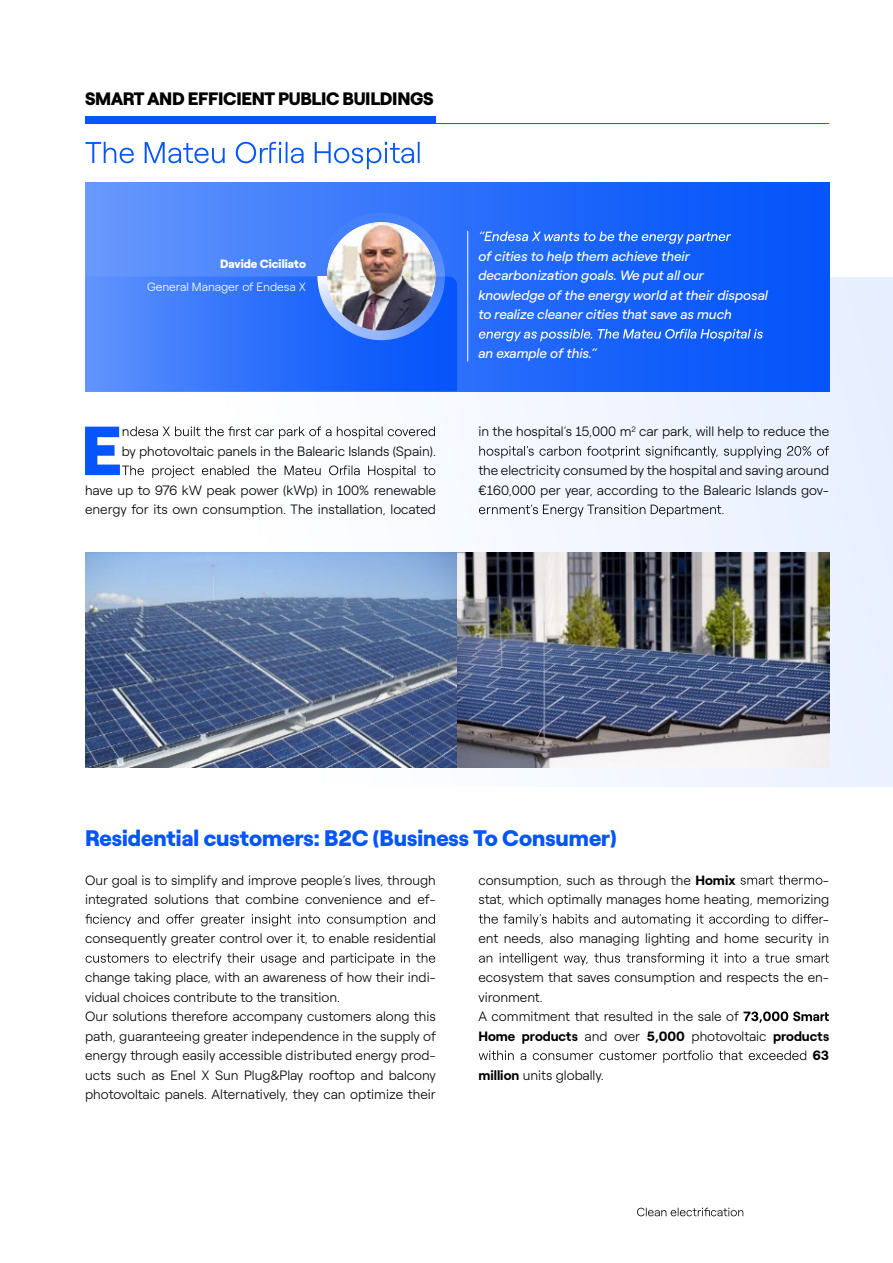
<style>
.page{position:relative;width:893px;height:1263px;background:#fff}
.page>*{position:absolute;margin:0;border:0;box-sizing:border-box;transform-origin:0 0}
.t1{font:900 69.15px "Roobert ENEL";color:#0555fa}
.t2{font:900 22.5px "Roobert ENEL";color:#0555fa}
.t3{font:900 18px "Roobert ENEL";letter-spacing:-.02em;color:#000}
.t4{font:300 13.5px/19.5px "Roobert ENEL";color:#000}
.t5{font:italic 13.5px/19.5px "Roobert ENEL";color:#fff}
.t6{font:700 13.5px "Roobert ENEL";color:#000}
.t7{font:300 12px "Roobert ENEL";color:#fff}
.t8{font:900 12px "Roobert ENEL";color:#fff}
.s1{font-weight:700}
.s2{font-weight:300}
</style>
<div class="page">
<svg style="left:85px;top:277px;width:808px;height:510px"></svg>
<div style="left:85px;top:183px;width:744px;height:208px;background:linear-gradient(to right,#6395fc,#004ffa)"></div>
<svg style="left:85px;top:276px;width:372px;height:115px;background:#3475fa"></svg>
<hr style="left:85px;top:123px;width:744px;height:1px;background:#0555fa">
<svg style="left:85px;top:142px;width:335px;height:27px"></svg>
<hr style="left:467px;top:231px;width:1px;height:130px;background:#fff">
<svg style="left:480px;top:231px;width:251px;height:13px;background:#4c85fb"></svg>
<svg style="left:479px;top:329px;width:284px;height:12px;background:#5289fb"></svg>
<svg style="left:130px;top:426px;width:305px;height:13px"></svg>
<svg style="left:122px;top:465px;width:313px;height:13px"></svg>
<svg style="left:479px;top:446px;width:350px;height:12px"></svg>
<svg style="left:479px;top:504px;width:244px;height:13px"></svg>
<svg style="left:85px;top:914px;width:350px;height:12px"></svg>
<svg style="left:86px;top:953px;width:349px;height:12px"></svg>
<svg style="left:741px;top:875px;width:81px;height:10px"></svg>
<svg style="left:479px;top:914px;width:344px;height:12px"></svg>
<svg style="left:479px;top:953px;width:350px;height:12px"></svg>
<svg style="left:743px;top:1011px;width:86px;height:12px"></svg>
<svg style="left:479px;top:1050px;width:327px;height:13px"></svg>
<div style="left:85px;top:116px;width:351px;height:7px;background:#0555fa"></div>
<svg style="left:317px;top:213px;width:128px;height:127px;background:#4983fa"></svg>
<img style="left:327px;top:222px;width:108px;height:109px;border-radius:54px">
<img style="left:85px;top:552px;width:744px;height:215px">
<svg style="left:637px;top:1208px;width:106px;height:8px"></svg>
<h3 class="t3" style="left:85px;top:84px;width:350px">SMART AND EFFICIENT PUBLIC BUILDINGS</h3>
<p class="t8" style="left:220px;top:254px;width:87px">Davide Ciciliato</p>
<p class="t7" style="left:147px;top:278px;width:160px">General Manager of Endesa X</p>
<h1 class="t1" style="left:81px;top:396px;width:43px">E</h1>
<p class="t4" style="left:122px;top:421px;width:316px">n<br>by photovoltaic panels in the Balearic Islands (Spain).</p>
<p class="t4" style="left:85px;top:479px;width:352px">have up to 976 kW peak power (kWp) in 100% renewable energy for its own consumption. The installation, located</p>
<p class="t5" style="left:478px;top:245px;width:291px">of cities to help them achieve their decarbonization goals. We put all our knowledge of the energy world at their disposal to realize cleaner cities that save as much</p>
<p class="t5" style="left:478px;top:342px;width:120px">an example of this.”</p>
<p class="t4" style="left:478px;top:421px;width:352px">in the hospital’s 15,000 m<sup>2</sup> car park, will help to reduce the</p>
<p class="t4" style="left:478px;top:460px;width:352px">the electricity consumed by the hospital and saving around €160,000 per year, according to the Balearic Islands gov-</p>
<h2 class="t2" style="left:85px;top:820px;width:533px">Residential customers: B2C (Business To Consumer)</h2>
<p class="t4" style="left:85px;top:869px;width:352px">Our goal is to simplify and improve people’s lives, through integrated solutions that combine convenience and ef-</p>
<p class="t4" style="left:85px;top:928px;width:352px">consequently greater control over it, to enable residential</p>
<p class="t4" style="left:85px;top:967px;width:352px">change taking place, with an awareness of how their indi&shy;vidual choices contribute to the transition.<br>Our solutions therefore accompany customers along this path, guaranteeing greater independence in the supply of energy through easily accessible distributed energy prod&shy;ucts such as Enel X Sun Plug&amp;Play rooftop and balcony photovoltaic panels. Alternatively, they can optimize their</p>
<p class="t4" style="left:478px;top:869px;width:259px">consumption, such as through the <span class="s1">Homix</span></p>
<p class="t4" style="left:478px;top:869px;width:352px;text-align:right">-<br>stat, which optimally manages home heating, memorizing -<br>ent needs, also managing lighting and home security in</p>
<p class="t4" style="left:478px;top:966px;width:352px">ecosystem that saves consumption and respects the en-</p>
<p class="t4" style="left:478px;top:986px;width:66px">vironment.</p>
<p class="t4" style="left:478px;top:1005px;width:262px">A commitment that resulted in the sale of</p>
<p class="t6" style="left:478px;top:1025px;width:352px">Home products <span class="s2">and over</span> 5,000 <span class="s2">photovoltaic</span> products</p>
<p class="t6" style="left:812px;top:1045px;width:18px">63</p>
<p class="t4" style="left:478px;top:1064px;width:127px"><span class="s1">million</span> units globally.</p>
</div>
